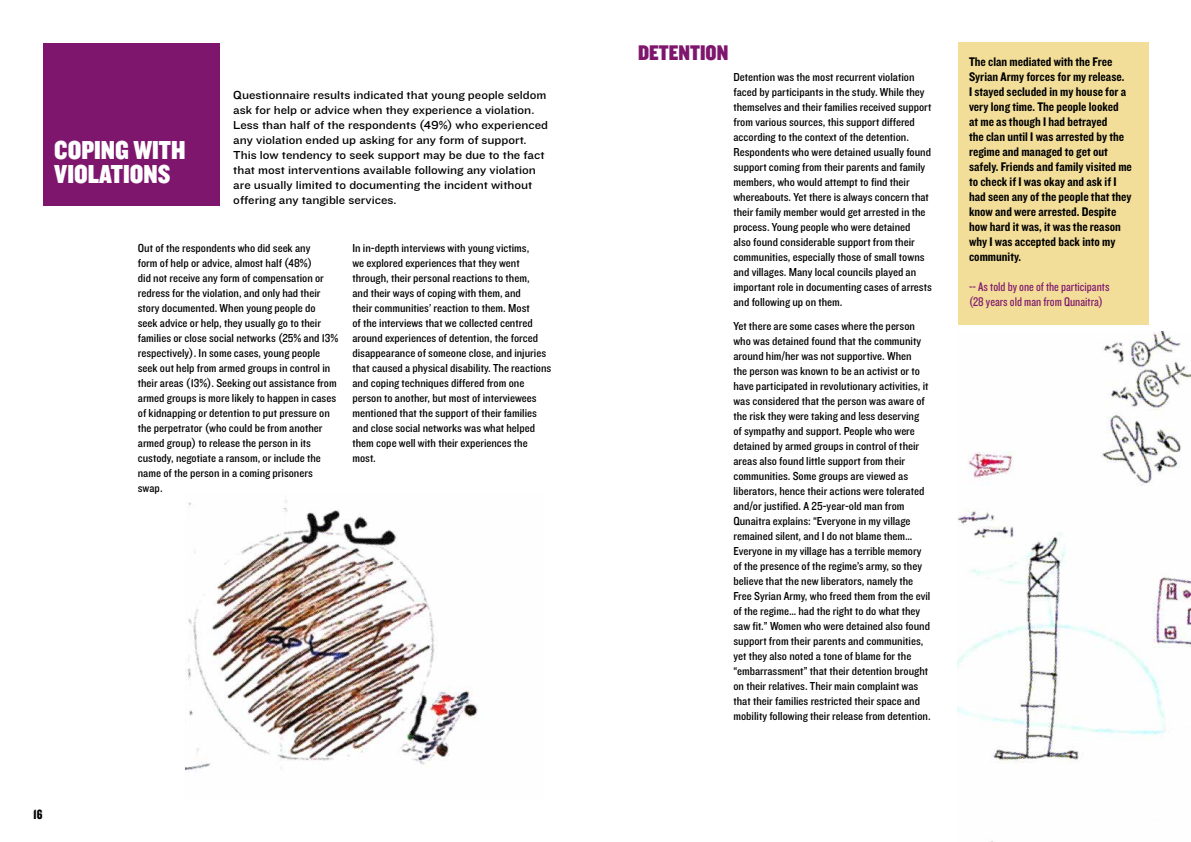
<style>
.page{position:relative;width:1191px;height:842px;background:#fff}
.page>*{position:absolute;margin:0;border:0;box-sizing:border-box;transform-origin:0 0}
.t1{font:27px/24px "Knockout HTF70 Full Welterwt";color:#fff}
.t2{font:22px "Knockout HTF70 Full Welterwt";color:#7e166d}
.t3{font:14px "Knockout HTF69 Full Liteweight";color:#000}
.t4{font:13px/15px "Knockout HTF50 Welterweight";color:#000}
.t5{font:13px/15px "Knockout HTF29 Junior Liteweight";color:#7e166d}
.t6{font:12px/15px "Knockout HTF30 Junior Welterwt";color:#000}
.t7{font:12px/15px "Knockout HTF32 Junior Cruiserwt";color:#000}
</style>
<div class="page">
<img style="left:186px;top:500px;width:292px;height:271px">
<div style="left:43px;top:43px;width:176px;height:163px;background:#7e166d"></div>
<div style="left:957px;top:43px;width:191px;height:282px;background:#f2de98"></div>
<img style="left:957px;top:332px;width:234px;height:510px">
<h1 class="t1" style="left:54px;top:139px;width:133px">COPING WITH<br>VIOLATIONS</h1>
<p class="t7" style="left:233px;top:88px;width:316px">Questionnaire results indicated that young people seldom ask for help or advice when they experience a violation.<br>Less than half of the respondents (49%) who experienced any violation ended up asking for any form of support.<br>This low tendency to seek support may be due to the fact that most interventions available following any violation are usually limited to documenting the incident without offering any tangible services.</p>
<p class="t6" style="left:138px;top:241px;width:202px">Out of the respondents who did seek any<br>form of help or advice, almost half (48%)<br>did not receive any form of compensation or redress for the violation, and only had their story documented. When young people do seek advice or help, they usually go to their families or close social networks (25% and 13% respectively). In some cases, young people seek out help from armed groups in control in their areas (13%). Seeking out assistance from armed groups is more likely to happen in cases of kidnapping or detention to put pressure on the perpetrator (who could be from another armed group) to release the person in its custody, negotiate a ransom, or include the name of the person in a coming prisoners swap.</p>
<p class="t6" style="left:352px;top:241px;width:200px">In in-depth interviews with young victims,<br>we explored experiences that they went through, their personal reactions to them,<br>and their ways of coping with them, and<br>their communities’ reaction to them. Most<br>of the interviews that we collected centred around experiences of detention, the forced disappearance of someone close, and injuries that caused a physical disability. The reactions and coping techniques differed from one person to another, but most of interviewees mentioned that the support of their families and close social networks was what helped them cope well with their experiences the most.</p>
<p class="t3" style="left:33px;top:807px;width:11px">16</p>
<h2 class="t2" style="left:638px;top:41px;width:92px">DETENTION</h2>
<p class="t6" style="left:733px;top:70px;width:200px">Detention was the most recurrent violation faced by participants in the study. While they themselves and their families received support from various sources, this support differed according to the context of the detention.<br>Respondents who were detained usually found support coming from their parents and family members, who would attempt to find their whereabouts. Yet there is always concern that their family member would get arrested in the process. Young people who were detained<br>also found considerable support from their communities, especially those of small towns and villages. Many local councils played an important role in documenting cases of arrests and following up on them.</p>
<p class="t6" style="left:733px;top:319px;width:199px">Yet there are some cases where the person who was detained found that the community around him/her was not supportive. When<br>the person was known to be an activist or to have participated in revolutionary activities, it was considered that the person was aware of the risk they were taking and less deserving<br>of sympathy and support. People who were detained by armed groups in control of their areas also found little support from their communities. Some groups are viewed as liberators, hence their actions were tolerated and/or justified. A 25-year-old man from Qunaitra explains: “Everyone in my village remained silent, and I do not blame them… Everyone in my village has a terrible memory of the presence of the regime’s army, so they believe that the new liberators, namely the Free Syrian Army, who freed them from the evil of the regime… had the right to do what they saw fit.” Women who were detained also found support from their parents and communities, yet they also noted a tone of blame for the “embarrassment” that their detention brought on their relatives. Their main complaint was that their families restricted their space and mobility following their release from detention.</p>
<p class="t4" style="left:969px;top:55px;width:164px">The clan mediated with the Free<br>Syrian Army forces for my release.<br>I stayed secluded in my house for a very long time. The people looked<br>at me as though I had betrayed<br>the clan until I was arrested by the regime and managed to get out safely. Friends and family visited me to check if I was okay and ask if I had seen any of the people that they know and were arrested. Despite how hard it was, it was the reason why I was accepted back into my community.</p>
<p class="t5" style="left:969px;top:280px;width:142px">-- As told by one of the participants (28 years old man from Qunaitra)</p>
</div>
